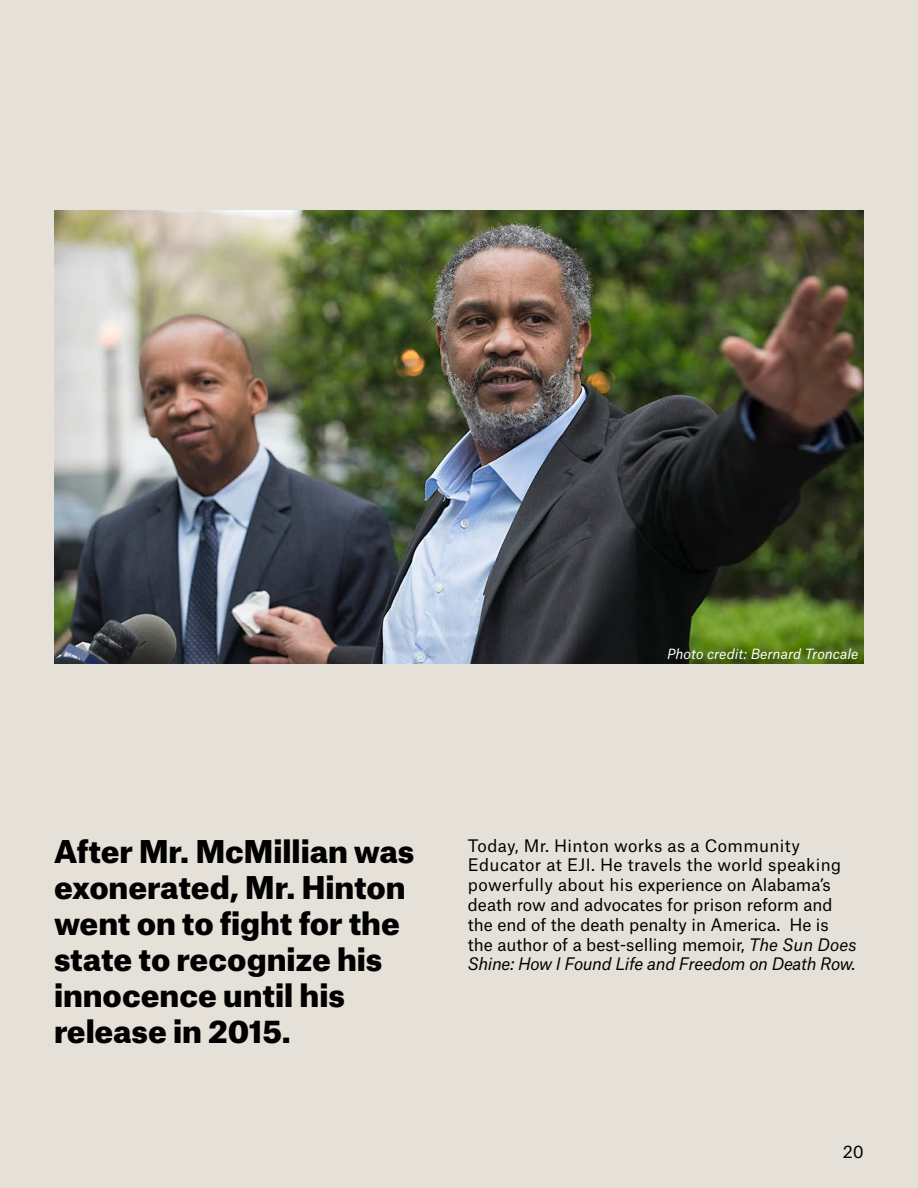
<style>
.page{position:relative;width:918px;height:1188px;background:#e6e1d8}
.page>*{position:absolute;margin:0;border:0;box-sizing:border-box;transform-origin:0 0}
.t1{font:900 30px/36px "Atlas Grotesk";color:#000}
.t2{font:16.5px/19.8px "Atlas Grotesk";color:#000}
.t3{font:italic 13.5px "Atlas Grotesk";color:#fff}
.s1{font-style:italic}
</style>
<div class="page">
<img style="left:54px;top:211px;width:810px;height:452px">
<p class="t3" style="left:667px;top:643px;width:193px">Photo credit: Bernard Troncale</p>
<h1 class="t1" style="left:54px;top:830px;width:362px">After Mr. McMillian was exonerated, Mr. Hinton went on to fight for the state to recognize his innocence until his release in 2015.</h1>
<p class="t2" style="left:468px;top:834px;width:390px">Today, Mr. Hinton works as a Community Educator at EJI. He travels the world speaking powerfully about his experience on Alabama’s death row and advocates for prison reform and the end of the death penalty in America. He is the author of a best-selling memoir, <span class="s1">The Sun Does Shine: How I Found Life and Freedom on Death Row.</span></p>
<p class="t2" style="left:843px;top:1140px;width:23px">20</p>
</div>
